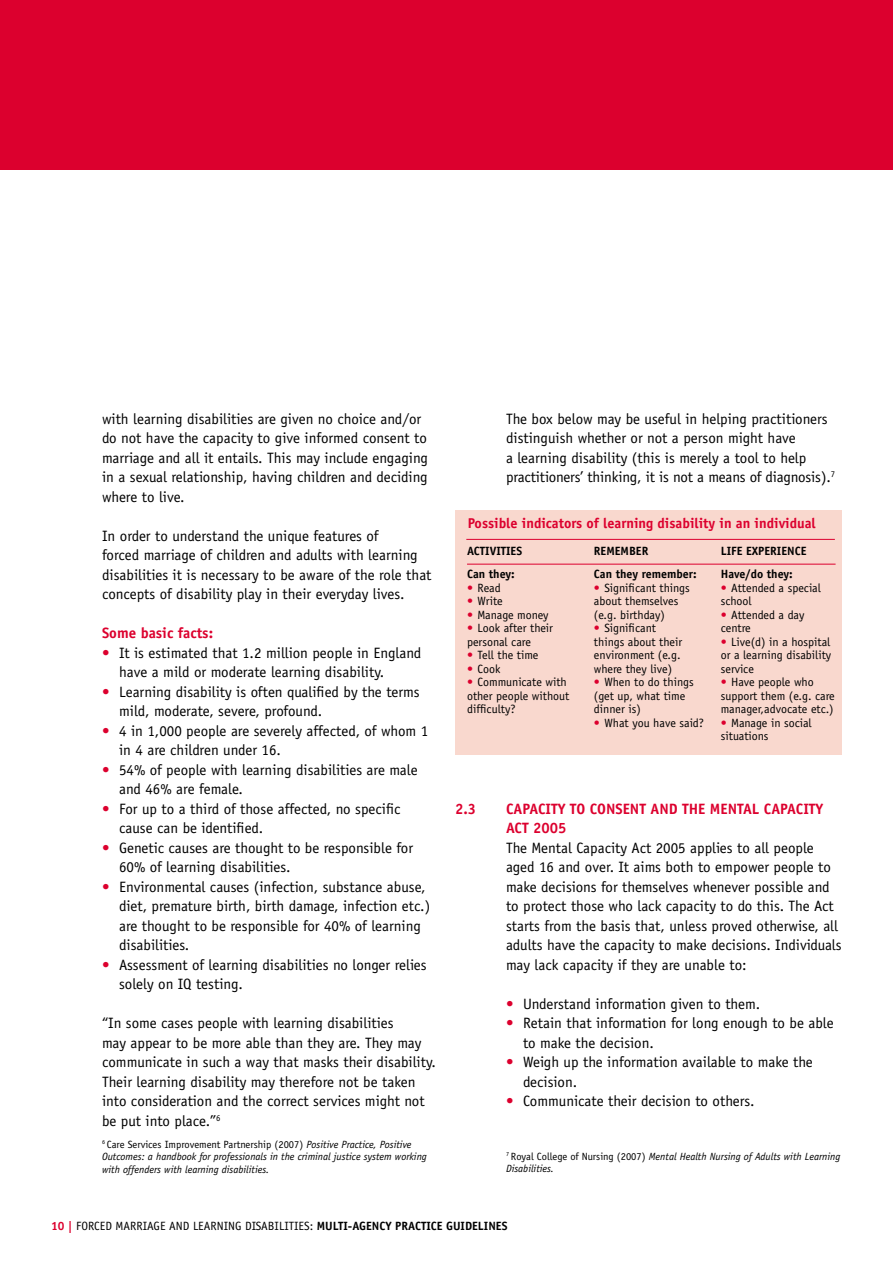
<style>
.page{position:relative;width:893px;height:1263px;background:#fff}
.page>*{position:absolute;margin:0;border:0;box-sizing:border-box;transform-origin:0 0}
.t1{font:15px/19.5px "Officina Sans";color:#000}
.t2{font:700 15px "Officina Sans";color:#dc002e}
.t3{font:15px/19.5px "Officina Sans";letter-spacing:-.02em;color:#000}
.t4{font:700 14.25px "Officina Sans";color:#dc002e}
.t5{font:12px/13.5px "Officina Sans";color:#000}
.t6{font:700 12px "Officina Sans";color:#000}
.t7{font:italic 10.5px/12.8px "Officina Sans";color:#000}
.s1{color:#dc002e}
.s2{font-style:normal}
.s3{font-weight:700;color:#dc002e}
.s4{font-weight:700}
</style>
<div class="page">
<div style="left:0;top:0;width:893px;height:170px;background:#dc002e"></div>
<div style="left:455px;top:510px;width:387px;height:245px;background:#f9d8ce"></div>
<hr style="left:466px;top:539px;width:369px;height:1px;background:#dc002e">
<hr style="left:467px;top:564px;width:369px;height:1px;background:#dc002e">
<p class="t1" style="left:102px;top:409px;width:327px">with learning disabilities are given no choice and/or do not have the capacity to give informed consent to marriage and all it entails. This may include engaging in a sexual relationship, having children and deciding where to live.</p>
<p class="t1" style="left:102px;top:526px;width:331px">In order to understand the unique features of<br>forced marriage of children and adults with learning disabilities it is necessary to be aware of the role that concepts of disability play in their everyday lives.</p>
<p class="t2" style="left:102px;top:624px;width:113px">Some basic facts:</p>
<p class="t1" style="left:119px;top:643px;width:304px;text-indent:-17px"><span class="s1">•</span> It is estimated that 1.2 million people in England have a mild or moderate learning disability.</p>
<p class="t1" style="left:119px;top:682px;width:302px;text-indent:-17px"><span class="s1">•</span> Learning disability is often qualified by the terms mild, moderate, severe, profound.</p>
<p class="t1" style="left:119px;top:721px;width:311px;text-indent:-17px"><span class="s1">•</span> 4 in 1,000 people are severely affected, of whom 1 in 4 are children under 16.</p>
<p class="t1" style="left:119px;top:760px;width:300px;text-indent:-17px"><span class="s1">•</span> 54% of people with learning disabilities are male and 46% are female.</p>
<p class="t1" style="left:119px;top:799px;width:283px;text-indent:-17px"><span class="s1">•</span> For up to a third of those affected, no specific cause can be identified.</p>
<p class="t1" style="left:119px;top:838px;width:296px;text-indent:-17px"><span class="s1">•</span> Genetic causes are thought to be responsible for<br>60% of learning disabilities.</p>
<p class="t1" style="left:119px;top:877px;width:313px;text-indent:-17px"><span class="s1">•</span> Environmental causes (infection, substance abuse, diet, premature birth, birth damage, infection etc.) are thought to be responsible for 40% of learning disabilities.</p>
<p class="t1" style="left:119px;top:955px;width:309px;text-indent:-17px"><span class="s1">•</span> Assessment of learning disabilities no longer relies solely on IQ testing.</p>
<p class="t1" style="left:102px;top:1013px;width:335px">“In some cases people with learning disabilities<br>may appear to be more able than they are. They may communicate in such a way that masks their disability.<br>Their learning disability may therefore not be taken into consideration and the correct services might not be put into place.”<sup>6</sup></p>
<p class="t7" style="left:102px;top:1138px;width:326px"><sup>6</sup> <span class="s2">Care Services Improvement Partnership (2007)</span> Positive Practice, Positive<br>Outcomes: a handbook for professionals in the criminal justice system working with offenders with learning disabilities.</p>
<p class="t1" style="left:506px;top:409px;width:331px">The box below may be useful in helping practitioners distinguish whether or not a person might have<br>a learning disability (this is merely a tool to help practitioners’ thinking, it is not a means of diagnosis).<sup>7</sup></p>
<p class="t4" style="left:468px;top:514px;width:350px">Possible indicators of learning disability in an individual</p>
<p class="t6" style="left:467px;top:567px;width:49px">Can they:</p>
<p class="t5" style="left:467px;top:581px;width:35px"><span class="s1">•</span> Read</p>
<p class="t5" style="left:467px;top:594px;width:37px"><span class="s1">•</span> Write</p>
<p class="t5" style="left:467px;top:608px;width:83px"><span class="s1">•</span> Manage money</p>
<p class="t5" style="left:467px;top:621px;width:88px"><span class="s1">•</span> Look after their personal care</p>
<p class="t5" style="left:467px;top:648px;width:73px"><span class="s1">•</span> Tell the time</p>
<p class="t5" style="left:467px;top:662px;width:35px"><span class="s1">•</span> Cook</p>
<p class="t5" style="left:467px;top:675px;width:104px"><span class="s1">•</span> Communicate with other people without difficulty?</p>
<p class="t6" style="left:467px;top:544px;width:36px">ACTIVITIES</p>
<p class="t6" style="left:594px;top:544px;width:49px">REMEMBER</p>
<p class="t6" style="left:721px;top:544px;width:7px">LIFE</p>
<p class="t6" style="left:746px;top:544px;width:26px">EXPERIENCE</p>
<p class="t6" style="left:594px;top:567px;width:104px">Can they remember:</p>
<p class="t5" style="left:594px;top:581px;width:98px"><span class="s1">•</span> Significant things about themselves (e.g. birthday)</p>
<p class="t5" style="left:594px;top:621px;width:90px"><span class="s1">•</span> Significant things about their environment (e.g. where they live)</p>
<p class="t5" style="left:594px;top:675px;width:101px"><span class="s1">•</span> When to do things (get up, what time dinner is)</p>
<p class="t5" style="left:594px;top:716px;width:112px"><span class="s1">•</span> What you have said?</p>
<p class="t6" style="left:721px;top:567px;width:73px">Have/do they:</p>
<p class="t5" style="left:721px;top:581px;width:102px"><span class="s1">•</span> Attended a special school</p>
<p class="t5" style="left:721px;top:608px;width:85px"><span class="s1">•</span> Attended a day centre</p>
<p class="t5" style="left:721px;top:635px;width:112px;text-align:justify"><span class="s1">•</span> Live(d) in a hospital or a learning disability service</p>
<p class="t5" style="left:721px;top:675px;width:116px"><span class="s1">•</span> Have people who support them (e.g. care manager,advocate etc.)</p>
<p class="t5" style="left:721px;top:716px;width:92px"><span class="s1">•</span> Manage in social situations</p>
<p class="t2" style="left:455px;top:799px;width:91px">2.3 CAPACITY</p>
<p class="t2" style="left:570px;top:799px;width:29px">TO CONSENT</p>
<p class="t2" style="left:650px;top:799px;width:154px">AND THE MENTAL CAPACITY</p>
<p class="t2" style="left:506px;top:819px;width:60px">ACT 2005</p>
<p class="t1" style="left:506px;top:838px;width:337px">The Mental Capacity Act 2005 applies to all people aged 16 and over. It aims both to empower people to make decisions for themselves whenever possible and to protect those who lack capacity to do this. The Act starts from the basis that, unless proved otherwise, all adults have the capacity to make decisions. Individuals may lack capacity if they are unable to:</p>
<p class="t1" style="left:506px;top:994px;width:256px"><span class="s1">•</span> Understand information given to them.</p>
<p class="t1" style="left:523px;top:1013px;width:312px;text-indent:-17px"><span class="s1">•</span> Retain that information for long enough to be able to make the decision.</p>
<p class="t3" style="left:523px;top:1052px;width:291px;text-indent:-17px"><span class="s1">•</span> Weigh up the information available to make the decision.</p>
<p class="t1" style="left:506px;top:1091px;width:250px"><span class="s1">•</span> Communicate their decision to others.</p>
<p class="t7" style="left:506px;top:1150px;width:336px"><sup>7</sup> <span class="s2">Royal College of Nursing (2007)</span> Mental Health Nursing of Adults with Learning<br>Disabilities.</p>
<p class="t5" style="left:51px;top:1219px;width:38px"><span class="s3">10 |</span> FORCED</p>
<p class="t5" style="left:116px;top:1219px;width:15px">MARRIAGE</p>
<p class="t5" style="left:169px;top:1219px;width:8px">AND</p>
<p class="t5" style="left:193px;top:1219px;width:13px">LEARNING</p>
<p class="t5" style="left:245px;top:1219px;width:87px">DIsabilities: <span class="s4">MULTI</span></p>
<p class="t6" style="left:348px;top:1218px;width:19px">-AGENCY</p>
<p class="t6" style="left:395px;top:1218px;width:27px">PRACTICE</p>
<p class="t6" style="left:446px;top:1218px;width:8px">GUIDELINES</p>
</div>
